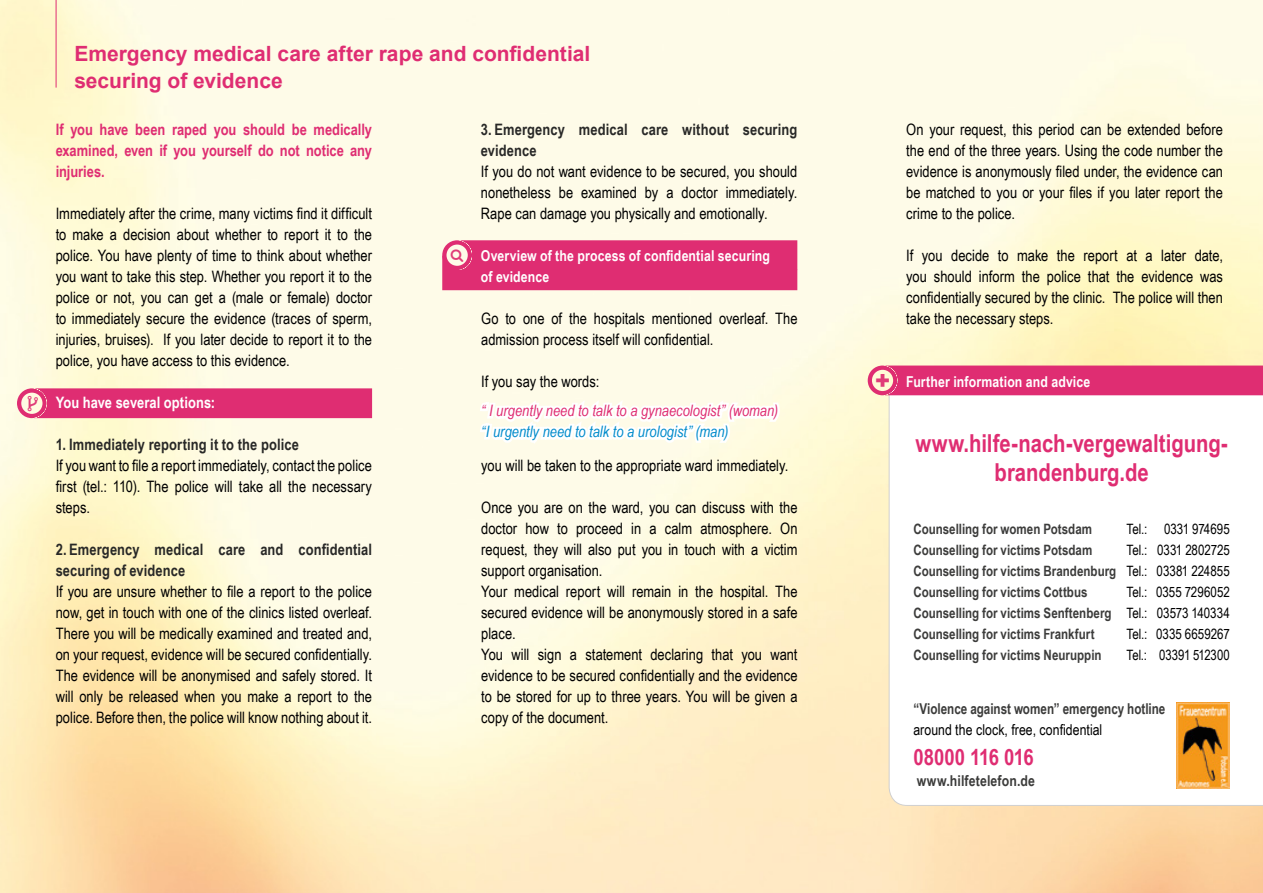
<style>
.page{position:relative;width:1263px;height:893px;background:#fff}
.page>*{position:absolute;margin:0;border:0;box-sizing:border-box;transform-origin:0 0}
.t1{font:700 24.75px/28.5px "Arial Narrow";color:#df2d72;text-align:center}
.Titel_Headline{font:900 24px "Arial";color:#e03c78}
.t2{font:700 22.5px "Arial Narrow";letter-spacing:-.01em;color:#df2d72}
.Inhalt_Headline{font:700 21px/27px "Arial";color:#df2d72}
.t3{font:15.75px/21px "Arial Narrow";color:#000;text-align:justify}
.t4{font:700 15.75px/21px "Arial Narrow";letter-spacing:.005em;color:#282827}
.t5{font:700 15.75px/21px "Arial Narrow";letter-spacing:-.005em;color:#df2d72;text-align:justify}
.t6{font:italic 15.75px "Arial Narrow";color:#df2d72}
.t7{font:italic 15.75px "Arial Narrow";color:#008bcb}
.Zwischenüberschrift{font:700 15.75px "Arial Narrow";letter-spacing:.005em;color:#fff}
.Inhalt_Zwischenübers{font:700 15px/21px "Arial Narrow";letter-spacing:.01em;color:#fff}
.t8{font:700 15px "Arial Narrow";color:#3c3c3b;scale:.95 1}
.t9{font:15px "Arial Narrow";letter-spacing:.005em;color:#000}
.t10{font:700 15px "Arial Narrow";color:#3c3c3b}
.t11{font:700 14.25px "Arial Narrow";color:#3c3c3b}
.t12{font:14.25px "Arial Narrow";letter-spacing:-.005em;color:#000}
.s1{font-weight:400;color:#000}
</style>
<div class="page">
<hr style="left:56px;top:0;width:1px;height:88px;background:#df2d72">
<svg style="left:889px;top:395px;width:374px;height:411px"></svg>
<img style="left:1177px;top:703px;width:52px;height:86px">
<div style="left:868px;top:366px;width:395px;height:29px;background:#df2d72"></div>
<svg style="left:442px;top:237px;width:355px;height:220px;background:#f7cdcf"></svg>
<svg style="left:17px;top:388px;width:355px;height:30px;background:#e03878"></svg>
<p class="Inhalt_Headline" style="left:74px;top:40px;width:517px">Emergency medical care after rape and confidential securing of evidence</p>
<p class="t5" style="left:56px;top:118px;width:318px">If you have been raped you should be medically examined, even if you yourself do not notice any injuries.</p>
<p class="t3" style="left:56px;top:202px;width:318px">Immediately after the crime, many victims find it difficult to make a decision about whether to report it to the police. You have plenty of time to think about whether you want to take this step. Whether you report it to the police or not, you can get a (male or female) doctor to immediately secure the evidence (traces of sperm, injuries, bruises). If you later decide to report it to the police, you have access to this evidence.</p>
<p class="Zwischenüberschrift" style="left:56px;top:390px;width:161px">You have several options:</p>
<p class="t4" style="left:56px;top:433px;width:245px">1. Immediately reporting it to the police</p>
<p class="t3" style="left:56px;top:454px;width:318px">If you want to file a report immediately, contact the police first (tel.: 110). The police will take all the necessary steps.</p>
<p class="t4" style="left:56px;top:538px;width:318px">2. Emergency medical care and confidential securing of evidence</p>
<p class="t3" style="left:56px;top:580px;width:318px">If you are unsure whether to file a report to the police now, get in touch with one of the clinics listed overleaf.<br>There you will be medically examined and treated and, on your request, evidence will be secured confidentially.<br>The evidence will be anonymised and safely stored. It will only be released when you make a report to the police. Before then, the police will know nothing about it.</p>
<p class="t4" style="left:481px;top:118px;width:318px">3. Emergency medical care without securing evidence</p>
<p class="t3" style="left:481px;top:160px;width:318px">If you do not want evidence to be secured, you should nonetheless be examined by a doctor immediately.<br>Rape can damage you physically and emotionally.</p>
<p class="Inhalt_Zwischenübers" style="left:481px;top:244px;width:291px">Overview of the process of confidential securing of evidence</p>
<p class="t3" style="left:481px;top:307px;width:318px">Go to one of the hospitals mentioned overleaf. The admission process itself will confidential.</p>
<p class="t3" style="left:481px;top:370px;width:120px">If you say the words:</p>
<p class="t6" style="left:481px;top:400px;width:299px">“ I urgently need to talk to a gynaecologist” (woman)</p>
<p class="t7" style="left:481px;top:421px;width:249px">“I urgently need to talk to a urologist” (man)</p>
<p class="t3" style="left:481px;top:454px;width:309px">you will be taken to the appropriate ward immediately.</p>
<p class="t3" style="left:481px;top:496px;width:318px">Once you are on the ward, you can discuss with the doctor how to proceed in a calm atmosphere. On request, they will also put you in touch with a victim support organisation.</p>
<p class="t3" style="left:481px;top:580px;width:318px">Your medical report will remain in the hospital. The secured evidence will be anonymously stored in a safe place.</p>
<p class="t3" style="left:481px;top:643px;width:318px">You will sign a statement declaring that you want evidence to be secured confidentially and the evidence to be stored for up to three years. You will be given a copy of the document.</p>
<p class="t3" style="left:906px;top:118px;width:318px">On your request, this period can be extended before the end of the three years. Using the code number the evidence is anonymously filed under, the evidence can be matched to you or your files if you later report the crime to the police.</p>
<p class="t3" style="left:906px;top:244px;width:318px">If you decide to make the report at a later date, you should inform the police that the evidence was confidentially secured by the clinic. The police will then take the necessary steps.</p>
<p class="Titel_Headline" style="left:875px;top:363px;width:17px">+</p>
<p class="Inhalt_Zwischenübers" style="left:906px;top:370px;width:186px">Further information and advice</p>
<p class="t1" style="left:915px;top:428px;width:314px">www.hilfe-nach-vergewaltigung&shy;brandenburg.de</p>
<p class="t11" style="left:913px;top:518px;width:180px">Counselling for women Potsdam</p>
<p class="t12" style="left:1126px;top:518px;width:105px">Tel.: 0331 974695</p>
<p class="t11" style="left:913px;top:539px;width:180px">Counselling for victims Potsdam</p>
<p class="t12" style="left:1126px;top:539px;width:105px">Tel.: 0331 2802725</p>
<p class="t11" style="left:913px;top:560px;width:318px">Counselling for victims Brandenburg <span class="s1">Tel.: 03381 224855</span></p>
<p class="t11" style="left:913px;top:581px;width:176px">Counselling for victims Cottbus</p>
<p class="t12" style="left:1126px;top:581px;width:105px">Tel.: 0355 7296052</p>
<p class="t11" style="left:913px;top:602px;width:318px">Counselling for victims Senftenberg <span class="s1">Tel.: 03573 140334</span></p>
<p class="t11" style="left:913px;top:623px;width:183px">Counselling for victims Frankfurt</p>
<p class="t12" style="left:1126px;top:623px;width:105px">Tel.: 0335 6659267</p>
<p class="t11" style="left:913px;top:644px;width:190px">Counselling for victims Neuruppin</p>
<p class="t12" style="left:1126px;top:644px;width:105px">Tel.: 03391 512300</p>
<p class="t8" style="left:913px;top:697px;width:267px">“Violence against women” emergency hotline</p>
<p class="t9" style="left:913px;top:719px;width:190px">around the clock, free, confidential</p>
<p class="t2" style="left:913px;top:739px;width:122px">08000 116 016</p>
<p class="t10" style="left:917px;top:769px;width:120px">www.hilfetelefon.de</p>
</div>
